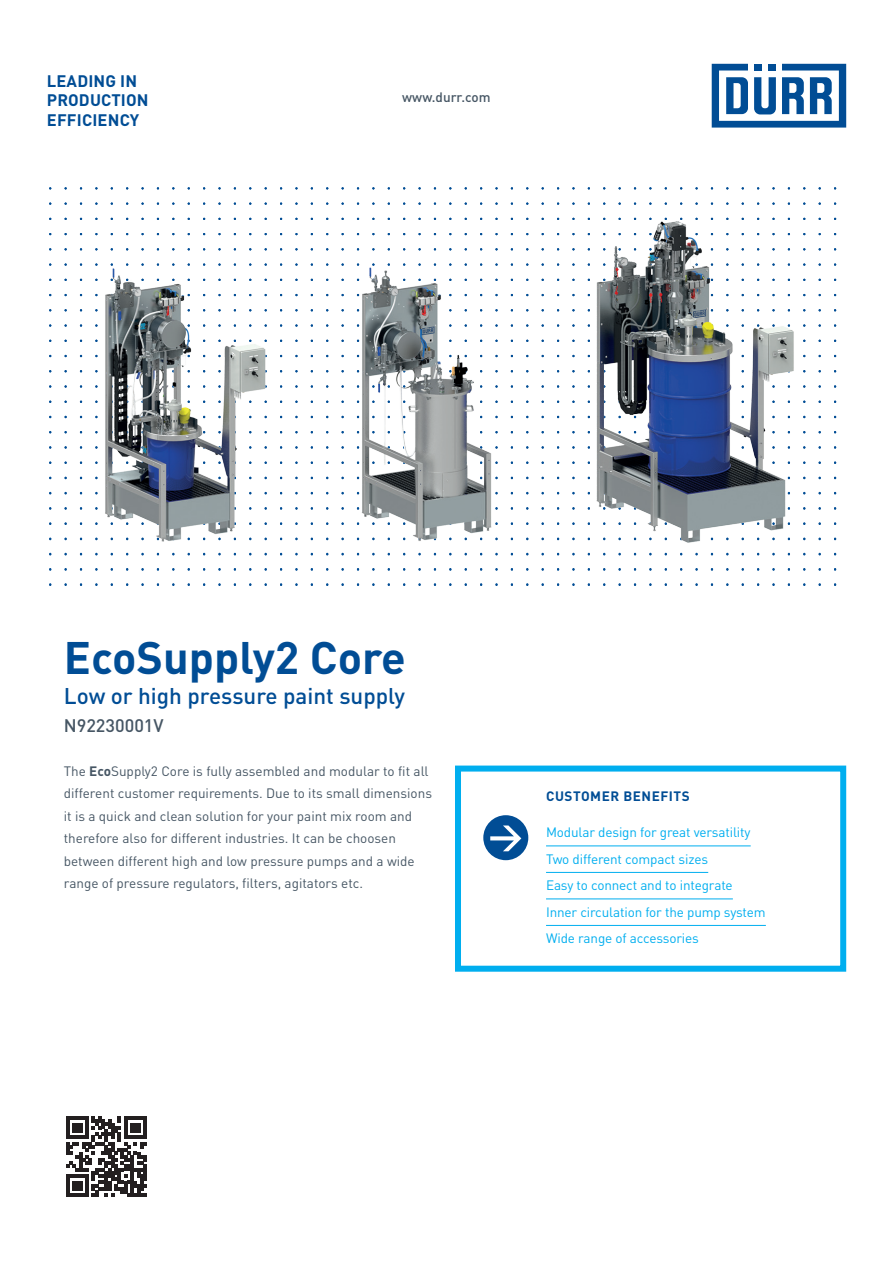
<style>
.page{position:relative;width:893px;height:1263px;background:#fff}
.page>*{position:absolute;margin:0;border:0;box-sizing:border-box;transform-origin:0 0}
.Headline_30pt{font:700 45px "DIN Pro";color:#014d95}
.Subheadline_15pt{font:500 22.5px "DIN Pro";color:#014d95}
.Subheadline_15pt_gray{font:500 18px "DIN Pro";color:#465664}
.t1{font:700 16.5px/19.5px "DIN Pro";letter-spacing:.01em;color:#014d95}
.Fließtext_EN{font:13.5px/22.5px "DIN Pro";color:#465664}
.Benefits_copytext{font:13.5px "DIN Pro";letter-spacing:-.01em;color:#00aeef}
.Benefits_wo_underline{font:13.5px "DIN Pro";letter-spacing:-.01em;color:#00aeef}
.Benefits_Überschrift{font:700 13.5px "DIN Pro";letter-spacing:.04em;color:#014d95}
.t2{font:500 13.5px "DIN Pro";color:#465664}
.s1{font-weight:700}
</style>
<div class="page">
<svg style="left:712px;top:64px;width:134px;height:64px"></svg>
<svg style="left:782px;top:77px;width:22px;height:37px"></svg>
<hr style="left:546px;top:846px;width:205px;height:1px;background:#00aeef">
<hr style="left:546px;top:872px;width:162px;height:1px;background:#00aeef">
<hr style="left:546px;top:899px;width:187px;height:1px;background:#00aeef">
<hr style="left:546px;top:925px;width:220px;height:1px;background:#00aeef">
<div style="left:455px;top:765px;width:391px;height:207px;border:6px solid #00aeef"></div>
<div style="left:483px;top:815px;width:45px;height:45px;background:#014d95;border-radius:50%"></div>
<svg style="left:490px;top:825px;width:31px;height:26px"></svg>
<svg style="left:66px;top:1116px;width:45px;height:81px"></svg>
<svg style="left:111px;top:1116px;width:36px;height:81px"></svg>
<img style="left:596px;top:202px;width:225px;height:384px">
<img style="left:356px;top:263px;width:136px;height:323px">
<img style="left:49px;top:248px;width:218px;height:323px">
<p class="t1" style="left:47px;top:70px;width:103px">LEADING IN<br>PRODUCTION<br>EFFICIENCY</p>
<p class="t2" style="left:402px;top:87px;width:90px">www.durr.com</p>
<p class="Headline_30pt" style="left:64px;top:622px;width:344px">EcoSupply2 Core</p>
<p class="Subheadline_15pt" style="left:64px;top:678px;width:343px">Low or high pressure paint supply</p>
<p class="Subheadline_15pt_gray" style="left:64px;top:711px;width:101px">N92230001V</p>
<p class="Fließtext_EN" style="left:64px;top:758px;width:370px">The <span class="s1">Eco</span>Supply2 Core is fully assembled and modular to fit all different customer requirements. Due to its small dimensions it is a quick and clean solution for your paint mix room and therefore also for different industries. It can be choosen between different high and low pressure pumps and a wide range of pressure regulators, filters, agitators etc.</p>
<p class="Benefits_Überschrift" style="left:546px;top:786px;width:145px">CUSTOMER BENEFITS</p>
<p class="Benefits_copytext" style="left:546px;top:822px;width:206px">Modular design for great versatility</p>
<p class="Benefits_copytext" style="left:546px;top:848px;width:164px">Two different compact sizes</p>
<p class="Benefits_copytext" style="left:546px;top:875px;width:188px">Easy to connect and to integrate</p>
<p class="Benefits_copytext" style="left:546px;top:901px;width:221px">Inner circulation for the pump system</p>
<p class="Benefits_wo_underline" style="left:546px;top:928px;width:154px">Wide range of accessories</p>
</div>
